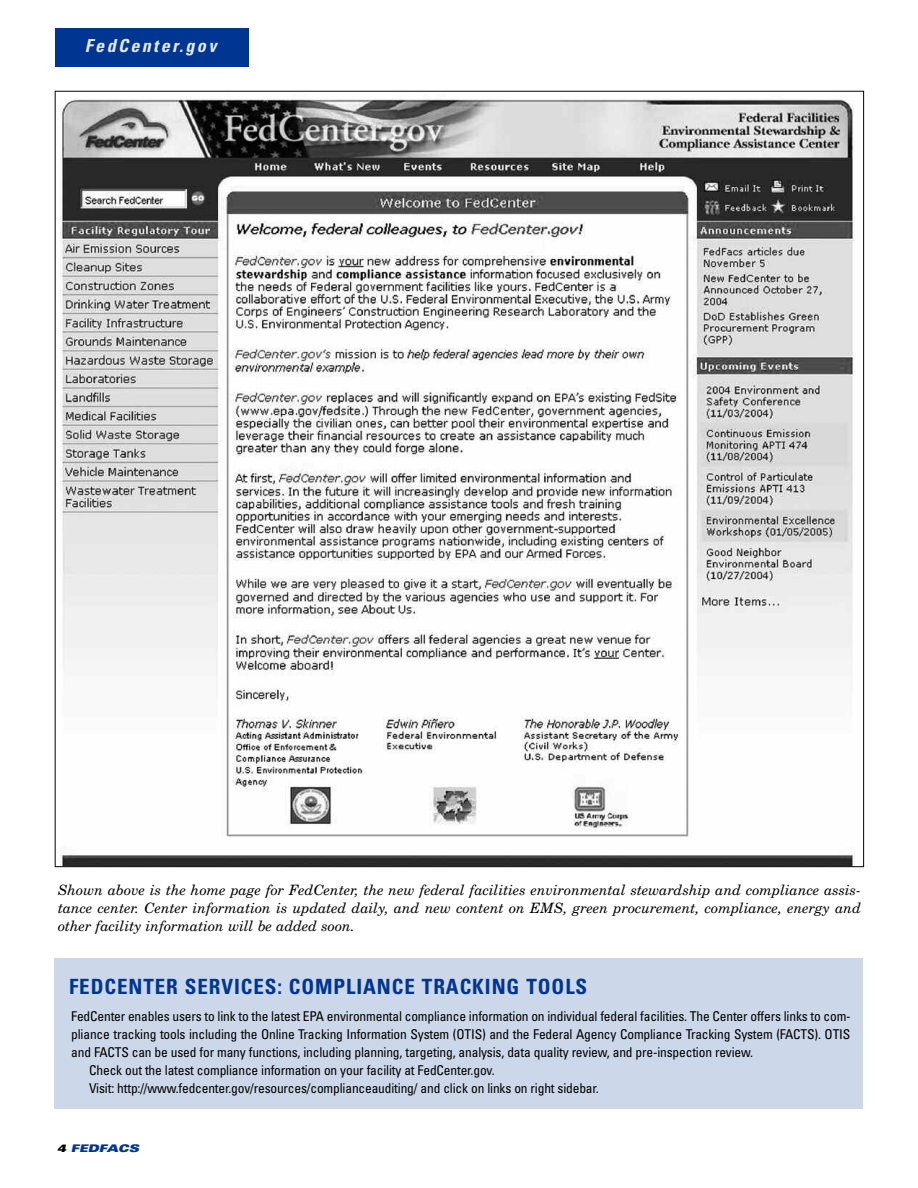
<style>
.page{position:relative;width:918px;height:1188px;background:#fff}
.page>*{position:absolute;margin:0;border:0;box-sizing:border-box;transform-origin:0 0}
.t1{font:700 condensed 21px "Univers";letter-spacing:.045em;color:#003691}
.t2{font:italic 700 condensed 18px "Univers";letter-spacing:.135em;color:#e5ebf4}
.t3{font:italic 14.25px/18px "New Century Schlbk";color:#000;text-align:justify}
.t4{font:condensed 13.5px/18px "Univers";letter-spacing:-.015em;color:#000;text-align:justify}
.t5{font:italic 900 expanded 10.5px "Univers";color:#003691}
.s1{color:#000}
</style>
<div class="page">
<div style="left:54px;top:959px;width:808px;height:150px;background:#ccd7e9"></div>
<div style="left:55px;top:28px;width:193px;height:39px;background:#003691"></div>
<img style="left:60px;top:99px;width:794px;height:766px">
<h5 class="t2" style="left:85px;top:39px;width:133px">FedCenter.gov</h5>
<p class="t3" style="left:58px;top:882px;width:804px">Shown above is the home page for FedCenter, the new federal facilities environmental stewardship and compliance assis&shy;tance center. Center information is updated daily, and new content on EMS, green procurement, compliance, energy and other facility information will be added soon.</p>
<h4 class="t1" style="left:69px;top:979px;width:520px">FEDCENTER SERVICES: COMPLIANCE TRACKING TOOLS</h4>
<p class="t4" style="left:71px;top:1008px;width:781px">FedCenter enables users to link to the latest EPA environmental compliance information on individual federal facilities. The Center offers links to com&shy;pliance tracking tools including the Online Tracking Information System (OTIS) and the Federal Agency Compliance Tracking System (FACTS). OTIS and FACTS can be used for many functions, including planning, targeting, analysis, data quality review, and pre-inspection review.</p>
<p class="t4" style="left:89px;top:1062px;width:511px">Check out the latest compliance information on your facility at FedCenter.gov.<br>Visit: http://www.fedcenter.gov/resources/complianceauditing/ and click on links on right sidebar.</p>
<p class="t5" style="left:57px;top:1144px;width:84px"><span class="s1">4</span> FEDFACS</p>
</div>
